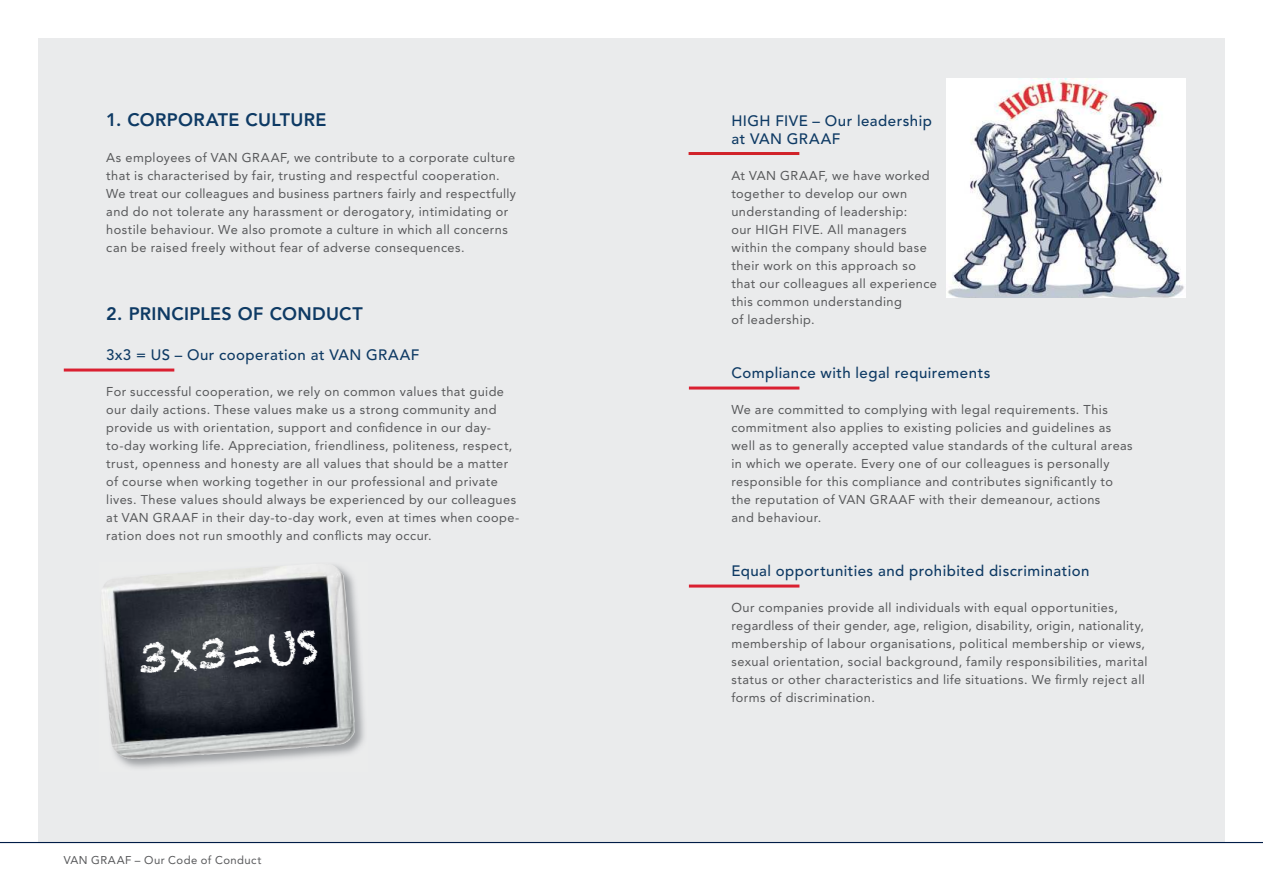
<style>
.page{position:relative;width:1263px;height:893px;background:#fff}
.page>*{position:absolute;margin:0;border:0;box-sizing:border-box;transform-origin:0 0}
.t1{font:42.15px "Chalkduster";color:#fff}
.t2{font:800 18px "Avenir LTCE";letter-spacing:.02em;color:#0e3a64}
.t3{font:500 15px/18px "Avenir LTCE";letter-spacing:.03em;color:#0e3a64}
.t4{font:12.75px/18px "Avenir LTCE";letter-spacing:.035em;color:#57585a}
.t5{font:11.25px "Avenir LTCE";letter-spacing:.04em;color:#57585a}
</style>
<div class="page">
<div style="left:38px;top:38px;width:1187px;height:804px;background:#eaebec"></div>
<hr style="left:0;top:842px;width:1263px;height:1px;background:#001c47">
<hr style="left:64px;top:369px;width:110px;height:3px;background:#da2031">
<hr style="left:689px;top:387px;width:110px;height:3px;background:#da2031">
<hr style="left:689px;top:585px;width:110px;height:3px;background:#da2031">
<img style="left:946px;top:79px;width:240px;height:218px">
<hr style="left:689px;top:152px;width:110px;height:3px;background:#d12229">
<img style="left:118px;top:598px;width:246px;height:170px">
<img style="left:102px;top:565px;width:253px;height:194px">
<h2 class="t2" style="left:106px;top:112px;width:222px">1. CORPORATE CULTURE</h2>
<p class="t4" style="left:106px;top:150px;width:411px">As employees of VAN GRAAF, we contribute to a corporate culture that is characterised by fair, trusting and respectful cooperation.<br>We treat our colleagues and business partners fairly and respectfully and do not tolerate any harassment or derogatory, intimidating or hostile behaviour. We also promote a culture in which all concerns can be raised freely without fear of adverse consequences.</p>
<h2 class="t2" style="left:106px;top:306px;width:258px">2. PRINCIPLES OF CONDUCT</h2>
<p class="t3" style="left:106px;top:347px;width:315px">3x3 = US – Our cooperation at VAN GRAAF</p>
<p class="t4" style="left:106px;top:384px;width:415px">For successful cooperation, we rely on common values that guide our daily actions. These values make us a strong community and provide us with orientation, support and confidence in our day&shy;to-day working life. Appreciation, friendliness, politeness, respect, trust, openness and honesty are all values that should be a matter of course when working together in our professional and private lives. These values should always be experienced by our colleagues at VAN GRAAF in their day-to-day work, even at times when coope&shy;ration does not run smoothly and conflicts may occur.</p>
<h1 class="t1" style="left:136px;top:634px;width:182px;rotate:-4deg">3x3=US</h1>
<p class="t5" style="left:64px;top:855px;width:199px">VAN GRAAF – Our Code of Conduct</p>
<p class="t3" style="left:731px;top:113px;width:202px">HIGH FIVE – Our leadership at VAN GRAAF</p>
<p class="t4" style="left:731px;top:168px;width:207px">At VAN GRAAF, we have worked together to develop our own understanding of leadership:<br>our HIGH FIVE. All managers within the company should base their work on this approach so that our colleagues all experience this common understanding<br>of leadership.</p>
<p class="t3" style="left:731px;top:365px;width:260px">Compliance with legal requirements</p>
<p class="t4" style="left:731px;top:402px;width:403px">We are committed to complying with legal requirements. This commitment also applies to existing policies and guidelines as well as to generally accepted value standards of the cultural areas in which we operate. Every one of our colleagues is personally responsible for this compliance and contributes significantly to the reputation of VAN GRAAF with their demeanour, actions<br>and behaviour.</p>
<p class="t3" style="left:731px;top:563px;width:359px">Equal opportunities and prohibited discrimination</p>
<p class="t4" style="left:731px;top:600px;width:418px">Our companies provide all individuals with equal opportunities, regardless of their gender, age, religion, disability, origin, nationality, membership of labour organisations, political membership or views, sexual orientation, social background, family responsibilities, marital status or other characteristics and life situations. We firmly reject all forms of discrimination.</p>
</div>
